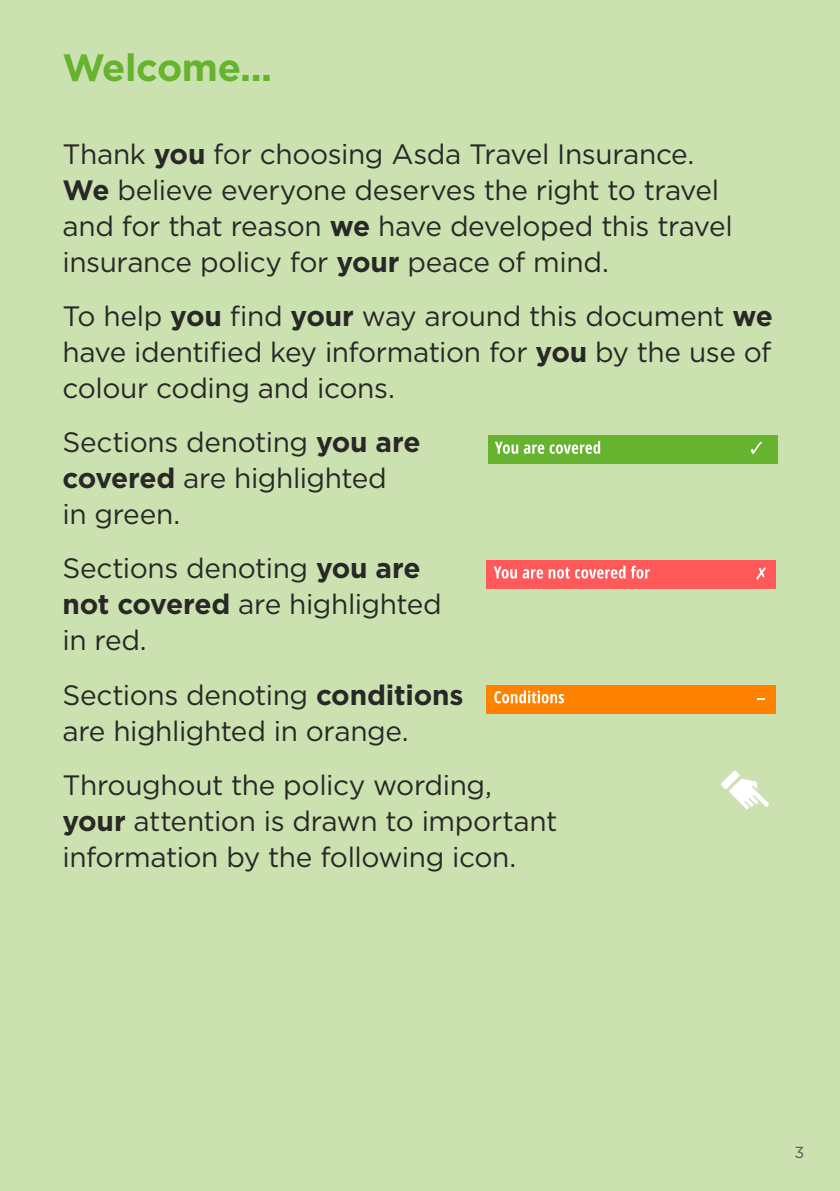
<style>
.page{position:relative;width:840px;height:1191px;background:#fff}
.page>*{position:absolute;margin:0;border:0;box-sizing:border-box;transform-origin:0 0}
.t1{font:700 38px "Gotham";letter-spacing:-.01em;color:#65b32e}
.t2{font:28px/36px "Gotham";letter-spacing:-.015em;color:#282827}
.t3{font:16px "Gotham";color:#575756}
.s1{font-weight:700}
</style>
<div class="page">
<div style="left:0;top:0;width:839px;height:1191px;background:#cce1b0"></div>
<svg style="left:721px;top:770px;width:47px;height:39px"></svg>
<div style="left:487px;top:435px;width:290px;height:29px;background:#65b32e"></div>
<svg style="left:495px;top:441px;width:105px;height:13px"></svg>
<svg style="left:751px;top:442px;width:10px;height:12px"></svg>
<div style="left:486px;top:560px;width:289px;height:28px;background:#ff5959"></div>
<svg style="left:493px;top:566px;width:23px;height:12px"></svg>
<svg style="left:522px;top:569px;width:20px;height:9px"></svg>
<svg style="left:548px;top:565px;width:101px;height:13px"></svg>
<svg style="left:756px;top:567px;width:9px;height:12px"></svg>
<div style="left:486px;top:685px;width:289px;height:28px;background:#ff8200"></div>
<svg style="left:494px;top:690px;width:69px;height:13px"></svg>
<svg style="left:757px;top:698px;width:6px;height:2px"></svg>
<h1 class="t1" style="left:62px;top:43px;width:211px">Welcome...</h1>
<p class="t2" style="left:62px;top:136px;width:671px">Thank <span class="s1">you</span> for choosing Asda Travel Insurance.<br><span class="s1">We</span> believe everyone deserves the right to travel and for that reason <span class="s1">we</span> have developed this travel insurance policy for <span class="s1">your</span> peace of mind.</p>
<p class="t2" style="left:62px;top:298px;width:711px;text-align:justify">To help <span class="s1">you</span> find <span class="s1">your</span> way around this document <span class="s1">we </span>have identified key information for <span class="s1">you</span> by the use of colour coding and icons.</p>
<p class="t2" style="left:62px;top:424px;width:359px">Sections denoting <span class="s1">you are covered</span> are highlighted<br>in green.</p>
<p class="t2" style="left:62px;top:550px;width:380px">Sections denoting <span class="s1">you are not covered</span> are highlighted in red.</p>
<p class="t2" style="left:62px;top:676px;width:402px">Sections denoting <span class="s1">conditions </span>are highlighted in orange.</p>
<p class="t2" style="left:62px;top:766px;width:496px">Throughout the policy wording, <span class="s1">your</span> attention is drawn to important information by the following icon.</p>
<p class="t3" style="left:794px;top:1142px;width:11px">3</p>
</div>
